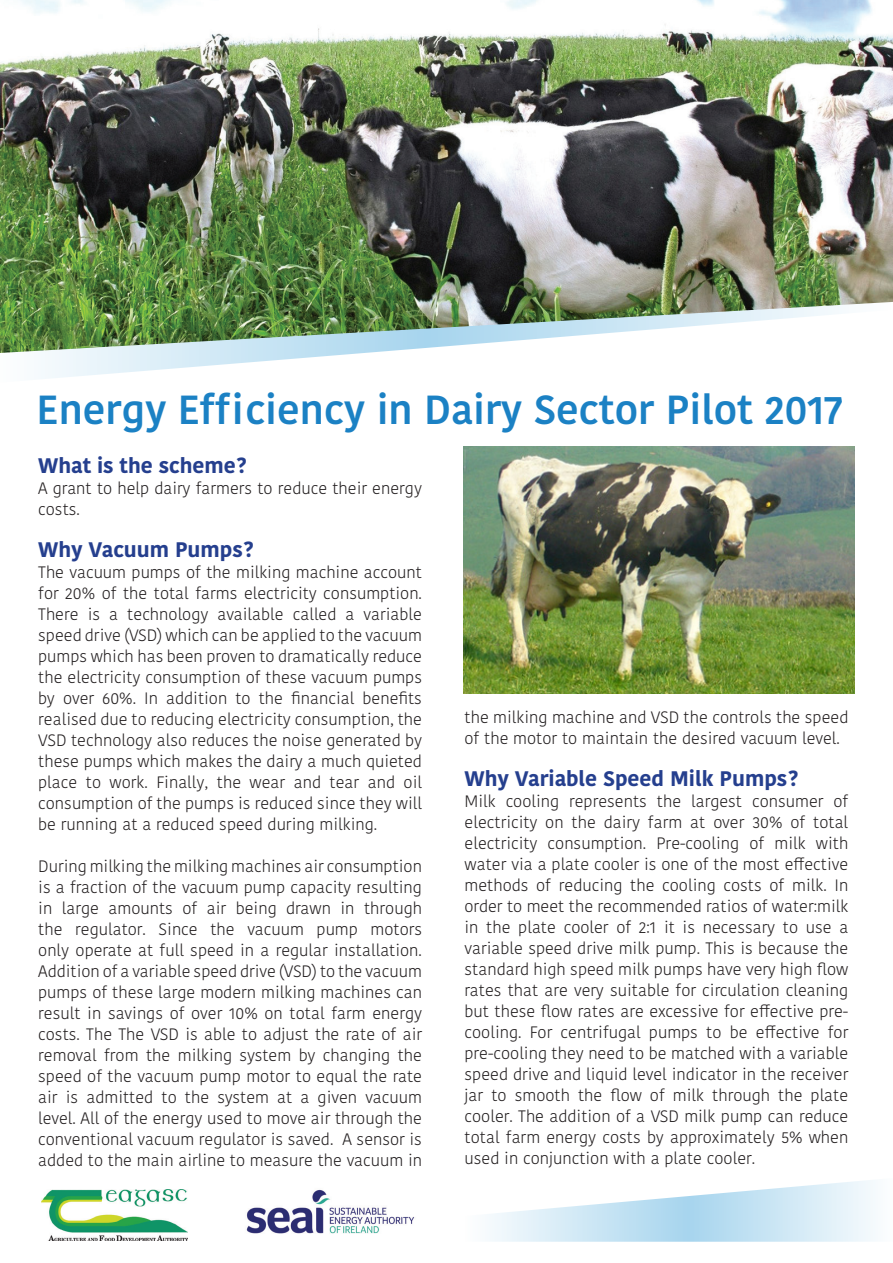
<style>
.page{position:relative;width:893px;height:1263px;background:#fff}
.page>*{position:absolute;margin:0;border:0;box-sizing:border-box;transform-origin:0 0}
.t1{font:600 40.5px "Kohinoor Bangla";color:#1b81c4}
.t2{font:700 21px "Kohinoor Bangla";color:#253f8e}
.t3{font:300 16.5px/21px "Kohinoor Bangla";color:#231f20;text-align:justify}
</style>
<div class="page">
<svg style="left:41px;top:353px;width:321px;height:26px"></svg>
<svg style="left:489px;top:1180px;width:386px;height:62px"></svg>
<img style="left:0;top:0;width:893px;height:353px">
<img style="left:463px;top:446px;width:392px;height:247px">
<div style="left:40px;top:1187px;width:154px;height:56px;background:linear-gradient(to right,#fff,#fff)"></div>
<img style="left:42px;top:1189px;width:146px;height:51px">
<img style="left:246px;top:1189px;width:169px;height:45px">
<p class="t1" style="left:37px;top:376px;width:808px">Energy Efficiency in Dairy Sector Pilot 2017</p>
<p class="t2" style="left:38px;top:447px;width:210px">What is the scheme?</p>
<p class="t3" style="left:38px;top:477px;width:385px">A grant to help dairy farmers to reduce their energy costs.</p>
<p class="t2" style="left:38px;top:531px;width:217px">Why Vacuum Pumps?</p>
<p class="t3" style="left:38px;top:561px;width:385px">The vacuum pumps of the milking machine account for 20% of the total farms electricity consumption.<br>There is a technology available called a variable speed drive (VSD) which can be applied to the vacuum pumps which has been proven to dramatically reduce the electricity consumption of these vacuum pumps by over 60%. In addition to the financial benefits realised due to reducing electricity consumption, the VSD technology also reduces the noise generated by these pumps which makes the dairy a much quieted place to work. Finally, the wear and tear and oil consumption of the pumps is reduced since they will be running at a reduced speed during milking.</p>
<p class="t3" style="left:38px;top:855px;width:385px">During milking the milking machines air consumption is a fraction of the vacuum pump capacity resulting in large amounts of air being drawn in through the regulator. Since the vacuum pump motors only operate at full speed in a regular installation.<br>Addition of a variable speed drive (VSD) to the vacuum pumps of these large modern milking machines can result in savings of over 10% on total farm energy costs. The The VSD is able to adjust the rate of air removal from the milking system by changing the speed of the vacuum pump motor to equal the rate air is admitted to the system at a given vacuum level. All of the energy used to move air through the conventional vacuum regulator is saved. A sensor is added to the main airline to measure the vacuum in</p>
<p class="t3" style="left:465px;top:707px;width:385px">the milking machine and VSD the controls the speed of the motor to maintain the desired vacuum level.</p>
<p class="t2" style="left:465px;top:760px;width:335px">Why Variable Speed Milk Pumps?</p>
<p class="t3" style="left:465px;top:791px;width:385px">Milk cooling represents the largest consumer of electricity on the dairy farm at over 30% of total electricity consumption. Pre-cooling of milk with water via a plate cooler is one of the most effective methods of reducing the cooling costs of milk. In order to meet the recommended ratios of water:milk in the plate cooler of 2:1 it is necessary to use a variable speed drive milk pump. This is because the standard high speed milk pumps have very high flow rates that are very suitable for circulation cleaning but these flow rates are excessive for effective pre&shy;cooling. For centrifugal pumps to be effective for pre-cooling they need to be matched with a variable speed drive and liquid level indicator in the receiver jar to smooth the flow of milk through the plate cooler. The addition of a VSD milk pump can reduce total farm energy costs by approximately 5% when used in conjunction with a plate cooler.</p>
</div>
